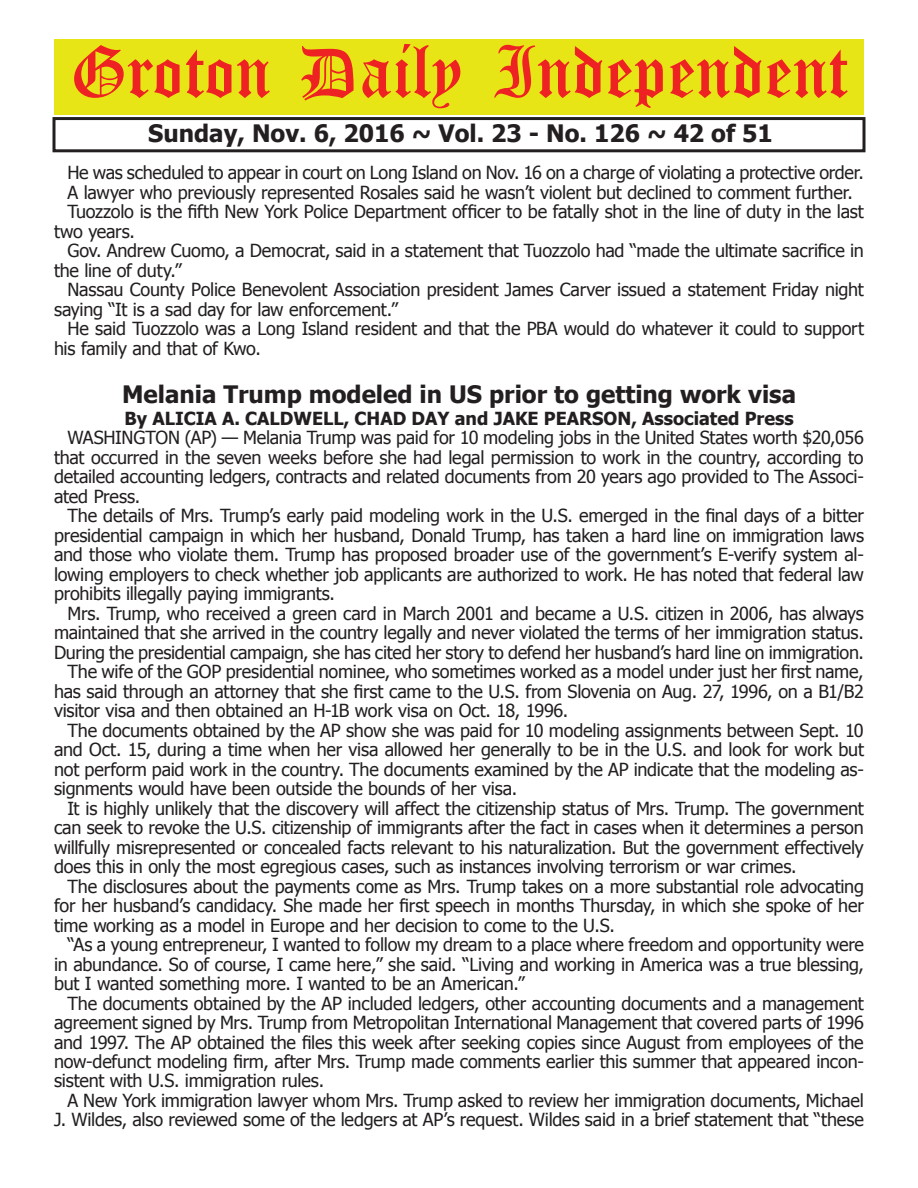
<style>
.page{position:relative;width:918px;height:1188px;background:#fff}
.page>*{position:absolute;margin:0;border:0;box-sizing:border-box;transform-origin:0 0}
.t1{font:54px "Old English Five";color:#ee2123}
.t2{font:700 24px "Tahoma";color:#231f20}
.t3{font:18px/19.5px "Tahoma";letter-spacing:-.015em;color:#231f20;text-align:justify}
.t4{font:700 18px "Tahoma";color:#231f20}
</style>
<div class="page">
<div style="left:52px;top:117px;width:814px;height:35px;border:3px solid #231f20"></div>
<div style="left:54px;top:40px;width:810px;height:75px;background:#e7e515"></div>
<h1 class="t1" style="left:70px;top:47px;width:779px">Groton Daily Independent</h1>
<h2 class="t2" style="left:148px;top:116px;width:626px">Sunday, Nov. 6, 2016 ~ Vol. 23 - No. 126 ~ 42 of 51</h2>
<p class="t3" style="left:68px;top:162px;width:798px">He was scheduled to appear in court on Long Island on Nov. 16 on a charge of violating a protective order.</p>
<p class="t3" style="left:68px;top:182px;width:787px">A lawyer who previously represented Rosales said he wasn’t violent but declined to comment further.</p>
<p class="t3" style="left:68px;top:201px;width:798px">Tuozzolo is the fifth New York Police Department officer to be fatally shot in the line of duty in the last</p>
<p class="t3" style="left:54px;top:221px;width:83px">two years.</p>
<p class="t3" style="left:68px;top:240px;width:798px">Gov. Andrew Cuomo, a Democrat, said in a statement that Tuozzolo had “made the ultimate sacrifice in</p>
<p class="t3" style="left:54px;top:260px;width:129px">the line of duty.”</p>
<p class="t3" style="left:68px;top:279px;width:798px">Nassau County Police Benevolent Association president James Carver issued a statement Friday night</p>
<p class="t3" style="left:54px;top:299px;width:346px">saying “It is a sad day for law enforcement.”</p>
<p class="t3" style="left:68px;top:318px;width:798px">He said Tuozzolo was a Long Island resident and that the PBA would do whatever it could to support</p>
<p class="t3" style="left:54px;top:338px;width:208px">his family and that of Kwo.</p>
<h2 class="t2" style="left:122px;top:378px;width:675px">Melania Trump modeled in US prior to getting work visa</h2>
<p class="t4" style="left:124px;top:406px;width:671px">By ALICIA A. CALDWELL, CHAD DAY and JAKE PEARSON, Associated Press</p>
<p class="t3" style="left:54px;top:427px;width:812px;text-indent:14px">WASHINGTON (AP) — Melania Trump was paid for 10 modeling jobs in the United States worth $20,056 that occurred in the seven weeks before she had legal permission to work in the country, according to detailed accounting ledgers, contracts and related documents from 20 years ago provided to The Associ&shy;ated Press.</p>
<p class="t3" style="left:54px;top:505px;width:812px;text-indent:14px">The details of Mrs. Trump’s early paid modeling work in the U.S. emerged in the final days of a bitter presidential campaign in which her husband, Donald Trump, has taken a hard line on immigration laws and those who violate them. Trump has proposed broader use of the government’s E-verify system al&shy;lowing employers to check whether job applicants are authorized to work. He has noted that federal law prohibits illegally paying immigrants.</p>
<p class="t3" style="left:68px;top:603px;width:798px">Mrs. Trump, who received a green card in March 2001 and became a U.S. citizen in 2006, has always</p>
<p class="t3" style="left:54px;top:622px;width:811px">maintained that she arrived in the country legally and never violated the terms of her immigration status.</p>
<p class="t3" style="left:54px;top:642px;width:811px">During the presidential campaign, she has cited her story to defend her husband’s hard line on immigration.</p>
<p class="t3" style="left:68px;top:661px;width:798px">The wife of the GOP presidential nominee, who sometimes worked as a model under just her first name,</p>
<p class="t3" style="left:54px;top:680px;width:811px">has said through an attorney that she first came to the U.S. from Slovenia on Aug. 27, 1996, on a B1/B2</p>
<p class="t3" style="left:54px;top:700px;width:516px">visitor visa and then obtained an H-1B work visa on Oct. 18, 1996.</p>
<p class="t3" style="left:68px;top:719px;width:798px">The documents obtained by the AP show she was paid for 10 modeling assignments between Sept. 10</p>
<p class="t3" style="left:54px;top:739px;width:812px">and Oct. 15, during a time when her visa allowed her generally to be in the U.S. and look for work but</p>
<p class="t3" style="left:54px;top:758px;width:812px">not perform paid work in the country. The documents examined by the AP indicate that the modeling as-</p>
<p class="t3" style="left:54px;top:778px;width:465px">signments would have been outside the bounds of her visa.</p>
<p class="t3" style="left:68px;top:797px;width:798px">It is highly unlikely that the discovery will affect the citizenship status of Mrs. Trump. The government</p>
<p class="t3" style="left:54px;top:817px;width:811px">can seek to revoke the U.S. citizenship of immigrants after the fact in cases when it determines a person</p>
<p class="t3" style="left:54px;top:836px;width:811px">willfully misrepresented or concealed facts relevant to his naturalization. But the government effectively</p>
<p class="t3" style="left:54px;top:856px;width:744px">does this in only the most egregious cases, such as instances involving terrorism or war crimes.</p>
<p class="t3" style="left:68px;top:875px;width:798px">The disclosures about the payments come as Mrs. Trump takes on a more substantial role advocating</p>
<p class="t3" style="left:54px;top:895px;width:811px">for her husband’s candidacy. She made her first speech in months Thursday, in which she spoke of her</p>
<p class="t3" style="left:54px;top:914px;width:562px">time working as a model in Europe and her decision to come to the U.S.</p>
<p class="t3" style="left:68px;top:934px;width:798px">“As a young entrepreneur, I wanted to follow my dream to a place where freedom and opportunity were</p>
<p class="t3" style="left:54px;top:953px;width:811px">in abundance. So of course, I came here,” she said. “Living and working in America was a true blessing,</p>
<p class="t3" style="left:54px;top:973px;width:472px">but I wanted something more. I wanted to be an American.”</p>
<p class="t3" style="left:68px;top:992px;width:798px">The documents obtained by the AP included ledgers, other accounting documents and a management</p>
<p class="t3" style="left:54px;top:1012px;width:811px">agreement signed by Mrs. Trump from Metropolitan International Management that covered parts of 1996</p>
<p class="t3" style="left:54px;top:1031px;width:811px">and 1997. The AP obtained the files this week after seeking copies since August from employees of the</p>
<p class="t3" style="left:54px;top:1051px;width:812px">now-defunct modeling firm, after Mrs. Trump made comments earlier this summer that appeared incon-</p>
<p class="t3" style="left:54px;top:1070px;width:272px">sistent with U.S. immigration rules.</p>
<p class="t3" style="left:68px;top:1090px;width:798px">A New York immigration lawyer whom Mrs. Trump asked to review her immigration documents, Michael</p>
<p class="t3" style="left:54px;top:1109px;width:811px">J. Wildes, also reviewed some of the ledgers at AP’s request. Wildes said in a brief statement that “these</p>
</div>
